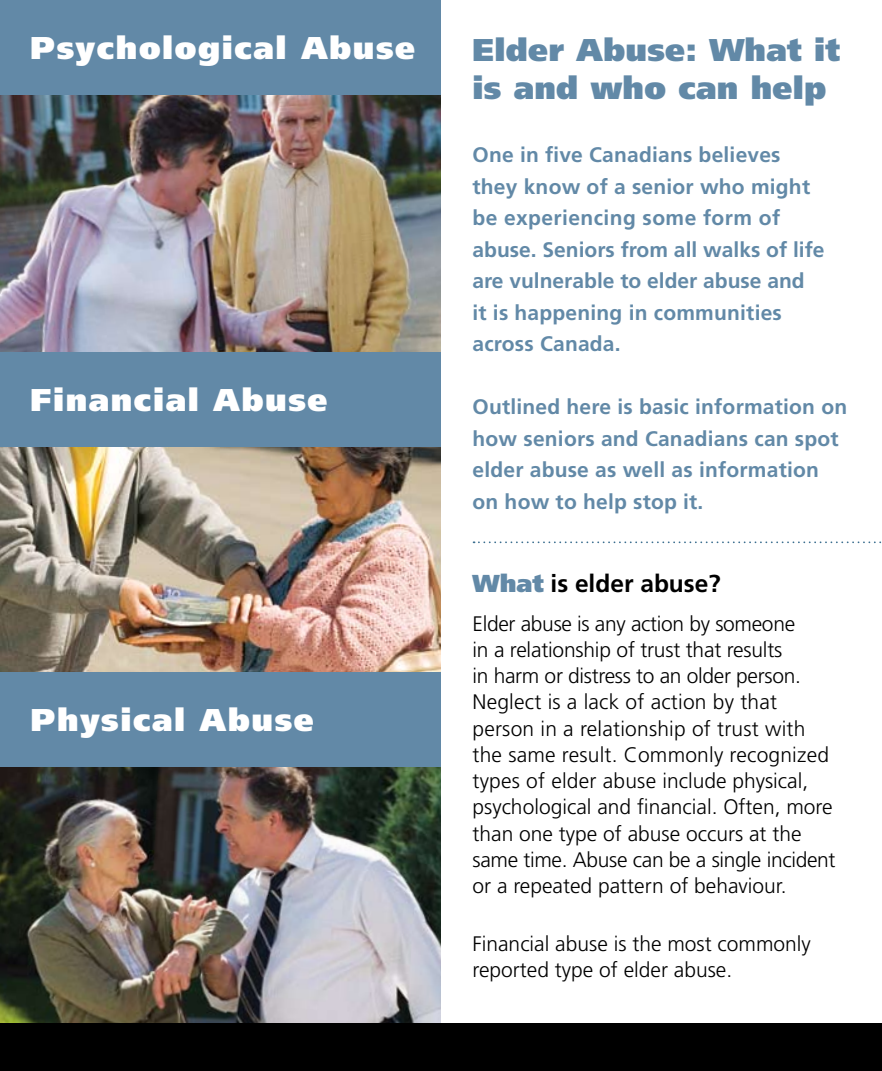
<style>
.page{position:relative;width:882px;height:1071px;background:#fff}
.page>*{position:absolute;margin:0;border:0;box-sizing:border-box;transform-origin:0 0}
.t1{font:900 31.5px "Frutiger";letter-spacing:.05em;color:#fff}
.t2{font:900 31.5px/38.5px "Frutiger";letter-spacing:.01em;color:#6289a7}
.t3{font:700 24.5px "Frutiger";color:#000}
.t4{font:300 21px/26.2px "Frutiger";color:#000}
.t5{font:700 21px/31.5px "Frutiger";letter-spacing:.01em;color:#6289a7}
.s1{font-weight:900;color:#6289a7}
</style>
<div class="page">
<svg style="left:474px;top:541px;width:408px;height:2px"></svg>
<img style="left:0;top:767px;width:441px;height:257px">
<img style="left:0;top:94px;width:441px;height:258px">
<img style="left:0;top:447px;width:441px;height:226px">
<div style="left:0;top:673px;width:441px;height:94px;background:#6289a7"></div>
<div style="left:0;top:352px;width:441px;height:95px;background:#6289a7"></div>
<div style="left:0;top:0;width:441px;height:94px;background:#6289a7"></div>
<div style="left:0;top:1024px;width:882px;height:47px;background:#000"></div>
<h1 class="t1" style="left:30px;top:29px;width:386px">Psychological Abuse</h1>
<h1 class="t1" style="left:30px;top:381px;width:298px">Financial Abuse</h1>
<h1 class="t1" style="left:31px;top:701px;width:284px">Physical Abuse</h1>
<h1 class="t2" style="left:472px;top:30px;width:369px">Elder Abuse: What it is and who can help</h1>
<p class="t5" style="left:472px;top:139px;width:354px">One in five Canadians believes they know of a senior who might be experiencing some form of abuse. Seniors from all walks of life are vulnerable to elder abuse and<br>it is happening in communities across Canada.</p>
<p class="t5" style="left:472px;top:391px;width:376px">Outlined here is basic information on how seniors and Canadians can spot elder abuse as well as information on how to help stop it.</p>
<p class="t3" style="left:472px;top:569px;width:250px"><span class="s1">What</span> is elder abuse?</p>
<p class="t4" style="left:472px;top:610px;width:365px">Elder abuse is any action by someone<br>in a relationship of trust that results<br>in harm or distress to an older person.<br>Neglect is a lack of action by that person in a relationship of trust with the same result. Commonly recognized types of elder abuse include physical, psychological and financial. Often, more than one type of abuse occurs at the same time. Abuse can be a single incident or a repeated pattern of behaviour.</p>
<p class="t4" style="left:472px;top:930px;width:340px">Financial abuse is the most commonly reported type of elder abuse.</p>
</div>
